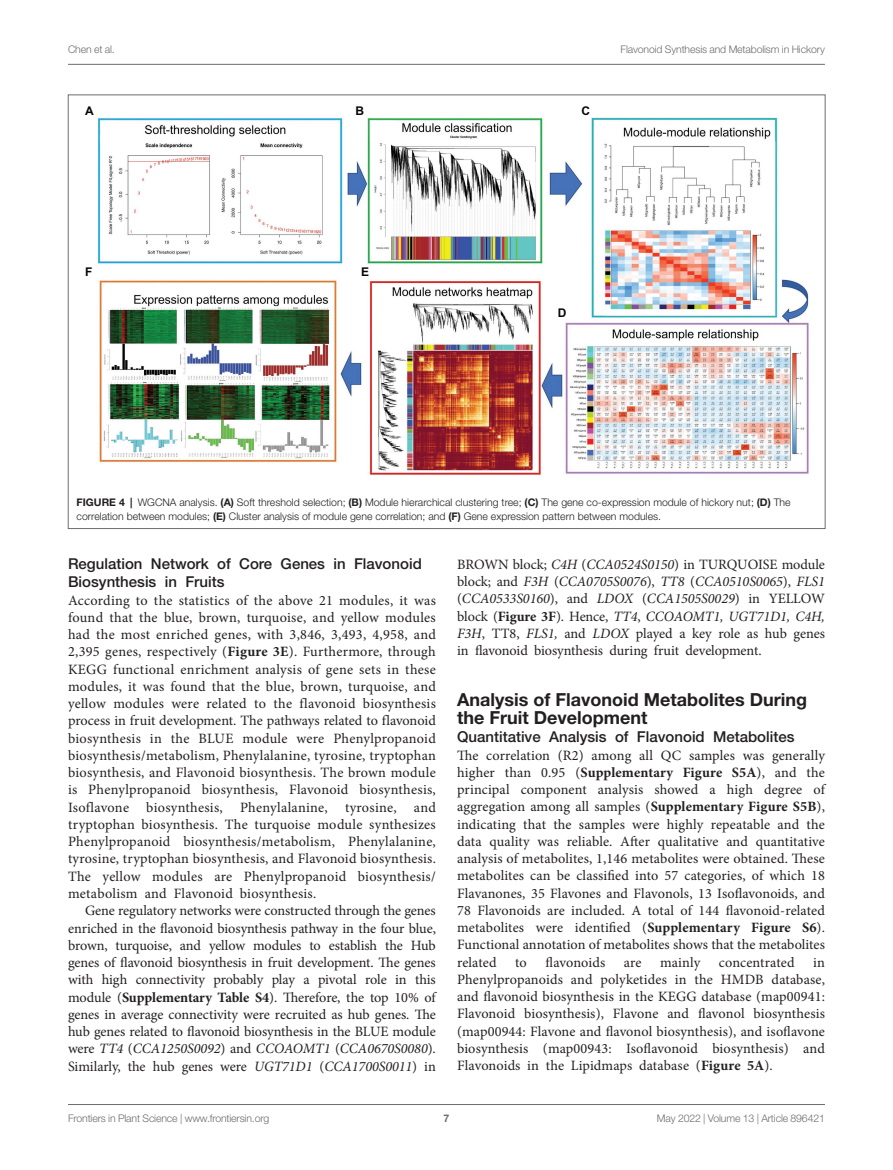
<style>
.page{position:relative;width:893px;height:1170px;background:#fff}
.page>*{position:absolute;margin:0;border:0;box-sizing:border-box;transform-origin:0 0}
.HEAD_2{font:700 18px/18.8px "Helvetica Neue LT Std";color:#231f20}
.HEAD_3{font:500 15px/18px "Helvetica Neue LT Std";color:#231f20}
.HEAD_3_after_HEAD_2{font:500 15px "Helvetica Neue LT Std";color:#231f20}
.TEXT_FLUSH{font:14.25px/17.2px "Minion Pro";letter-spacing:.01em;color:#231f20;text-align:justify}
.TEXT{font:14.25px/17.2px "Minion Pro";letter-spacing:-.005em;color:#231f20;text-align:justify}
.t1{font:700 12px "Arial";color:#050605}
.FIG_LEG{font:300 10.5px/14.2px "Helvetica Neue LT Std";color:#231f20}
.t2{font:300 10.5px "Helvetica Neue LT Std";letter-spacing:-.015em;color:#6c6d70}
.t3{font:700 10.5px "Helvetica Neue LT Std";color:#6c6d70}
.s1{font-weight:700}
.s2{font-style:italic}
</style>
<div class="page">
<hr style="left:68px;top:64px;width:757px;height:1px;background:#6c6d70">
<hr style="left:68px;top:1104px;width:757px;height:1px;background:#6c6d70">
<img style="left:97px;top:117px;width:712px;height:358px">
<p class="t2" style="left:68px;top:42px;width:48px">Chen et al.</p>
<p class="t2" style="left:621px;top:42px;width:206px">Flavonoid Synthesis and Metabolism in Hickory</p>
<p class="t1" style="left:85px;top:102px;width:10px">A</p>
<p class="t1" style="left:356px;top:102px;width:10px">B</p>
<p class="t1" style="left:582px;top:102px;width:10px">C</p>
<p class="t1" style="left:85px;top:263px;width:9px">F</p>
<p class="t1" style="left:361px;top:263px;width:10px">E</p>
<p class="t1" style="left:558px;top:304px;width:10px">D</p>
<p class="FIG_LEG" style="left:77px;top:494px;width:715px"><span class="s1">FIGURE 4 |</span> WGCNA analysis. <span class="s1">(A)</span> Soft threshold selection; <span class="s1">(B)</span> Module hierarchical clustering tree; <span class="s1">(C)</span> The gene co-expression module of hickory nut; <span class="s1">(D)</span> The correlation between modules; <span class="s1">(E)</span> Cluster analysis of module gene correlation; and <span class="s1">(F)</span> Gene expression pattern between modules.</p>
<p class="HEAD_3" style="left:68px;top:554px;width:355px">Regulation Network of Core Genes in Flavonoid<br>Biosynthesis in Fruits</p>
<p class="TEXT_FLUSH" style="left:68px;top:591px;width:369px">According to the statistics of the above 21 modules, it was found that the blue, brown, turquoise, and yellow modules had the most enriched genes, with 3,846, 3,493, 4,958, and 2,395 genes, respectively (<span class="s1">Figure 3E</span>). Furthermore, through KEGG functional enrichment analysis of gene sets in these modules, it was found that the blue, brown, turquoise, and yellow modules were related to the flavonoid biosynthesis process in fruit development. The pathways related to flavonoid biosynthesis in the BLUE module were Phenylpropanoid biosynthesis/metabolism, Phenylalanine, tyrosine, tryptophan biosynthesis, and Flavonoid biosynthesis. The brown module is Phenylpropanoid biosynthesis, Flavonoid biosynthesis, Isoflavone biosynthesis, Phenylalanine, tyrosine, and tryptophan biosynthesis. The turquoise module synthesizes Phenylpropanoid biosynthesis/metabolism, Phenylalanine, tyrosine, tryptophan biosynthesis, and Flavonoid biosynthesis.<br>The yellow modules are Phenylpropanoid biosynthesis/ metabolism and Flavonoid biosynthesis.</p>
<p class="TEXT" style="left:68px;top:902px;width:369px;text-indent:17px">Gene regulatory networks were constructed through the genes enriched in the flavonoid biosynthesis pathway in the four blue, brown, turquoise, and yellow modules to establish the Hub genes of flavonoid biosynthesis in fruit development. The genes with high connectivity probably play a pivotal role in this module (<span class="s1">Supplementary Table S4</span>). Therefore, the top 10% of genes in average connectivity were recruited as hub genes. The hub genes related to flavonoid biosynthesis in the BLUE module were <span class="s2">TT4</span> (<span class="s2">CCA1250S0092</span>) and <span class="s2">CCOAOMT1</span> (<span class="s2">CCA0670S0080</span>).<br>Similarly, the hub genes were <span class="s2">UGT71D1</span> (<span class="s2">CCA1700S0011</span>) in</p>
<p class="TEXT" style="left:457px;top:555px;width:369px">BROWN block; <span class="s2">C4H</span> (<span class="s2">CCA0524S0150</span>) in TURQUOISE module block; and <span class="s2">F3H</span> (<span class="s2">CCA0705S0076</span>), <span class="s2">TT8</span> (<span class="s2">CCA0510S0065</span>), <span class="s2">FLS1 </span>(<span class="s2">CCA0533S0160</span>), and <span class="s2">LDOX</span> (<span class="s2">CCA1505S0029</span>) in YELLOW block (<span class="s1">Figure 3F</span>). Hence, <span class="s2">TT4</span>, <span class="s2">CCOAOMT1, UGT71D1, C4H, F3H</span>, TT8, <span class="s2">FLS1,</span> and <span class="s2">LDOX</span> played a key role as hub genes in flavonoid biosynthesis during fruit development.</p>
<p class="HEAD_2" style="left:457px;top:689px;width:351px">Analysis of Flavonoid Metabolites During the Fruit Development</p>
<p class="HEAD_3_after_HEAD_2" style="left:457px;top:728px;width:339px">Quantitative Analysis of Flavonoid Metabolites</p>
<p class="TEXT_FLUSH" style="left:457px;top:746px;width:369px">The correlation (R2) among all QC samples was generally higher than 0.95 (<span class="s1">Supplementary Figure S5A</span>), and the principal component analysis showed a high degree of aggregation among all samples (<span class="s1">Supplementary Figure S5B</span>), indicating that the samples were highly repeatable and the data quality was reliable. After qualitative and quantitative analysis of metabolites, 1,146 metabolites were obtained. These metabolites can be classified into 57 categories, of which 18<br>Flavanones, 35 Flavones and Flavonols, 13 Isoflavonoids, and 78 Flavonoids are included. A total of 144 flavonoid-related metabolites were identified (<span class="s1">Supplementary Figure S6</span>).<br>Functional annotation of metabolites shows that the metabolites related</p>
<p class="TEXT_FLUSH" style="left:515px;top:953px;width:13px">to</p>
<p class="TEXT_FLUSH" style="left:546px;top:953px;width:61px">flavonoids</p>
<p class="TEXT_FLUSH" style="left:624px;top:953px;width:19px">are</p>
<p class="TEXT_FLUSH" style="left:660px;top:953px;width:42px">mainly</p>
<p class="TEXT_FLUSH" style="left:719px;top:953px;width:77px">concentrated</p>
<p class="TEXT_FLUSH" style="left:457px;top:953px;width:369px;text-indent:356px">in Phenylpropanoids and polyketides in the HMDB database, and flavonoid biosynthesis in the KEGG database (map00941:<br>Flavonoid biosynthesis), Flavone and flavonol biosynthesis (map00944: Flavone and flavonol biosynthesis), and isoflavone biosynthesis (map00943: Isoflavonoid biosynthesis) and Flavonoids in the Lipidmaps database (<span class="s1">Figure 5A</span>).</p>
<p class="t2" style="left:68px;top:1111px;width:203px">Frontiers in Plant Science | www.frontiersin.org</p>
<p class="t3" style="left:444px;top:1111px;width:7px">7</p>
<p class="t2" style="left:657px;top:1111px;width:169px">May 2022 | Volume 13 | Article 896421</p>
</div>
